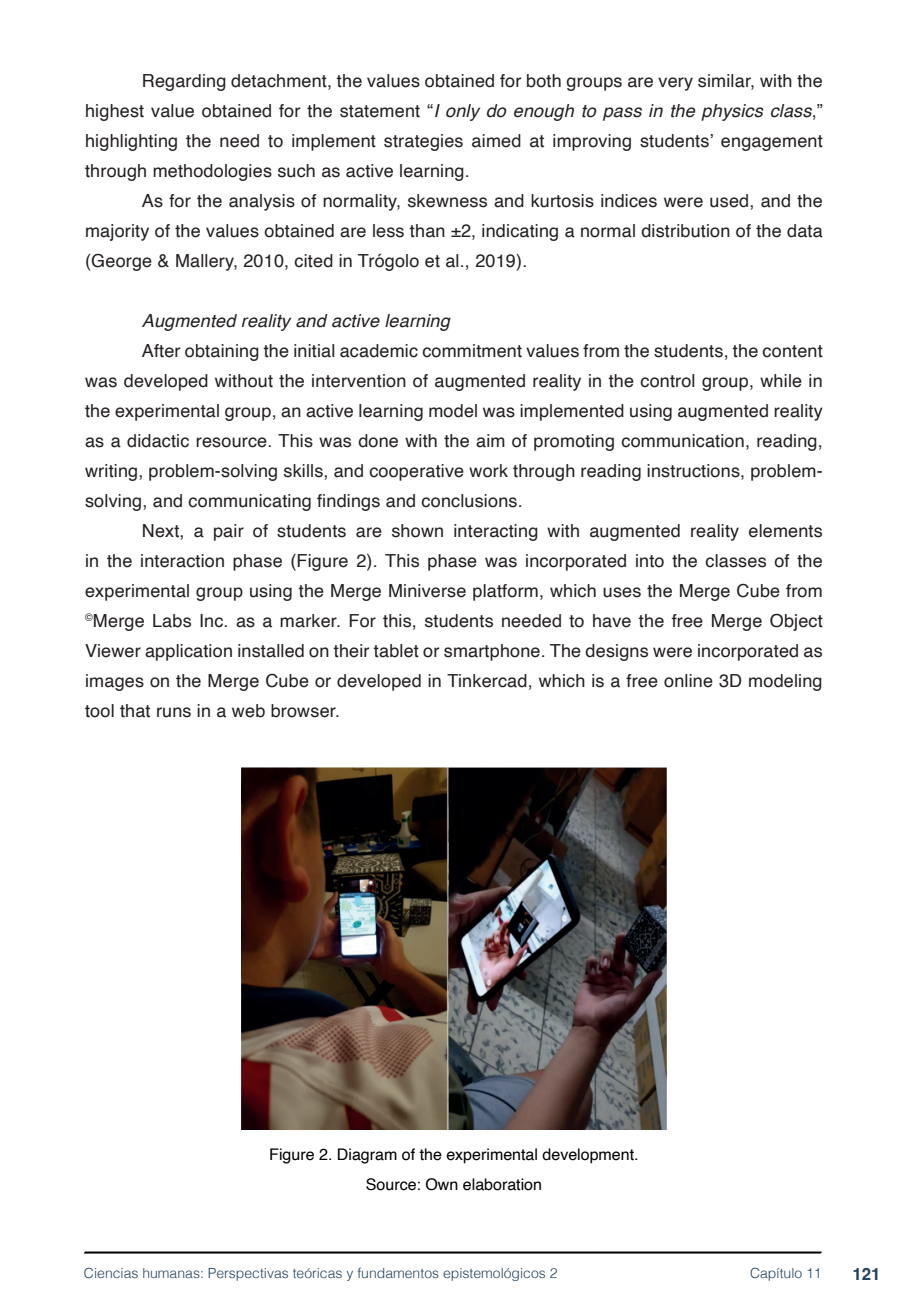
<style>
.page{position:relative;width:908px;height:1304px;background:#fff}
.page>*{position:absolute;margin:0;border:0;box-sizing:border-box;transform-origin:0 0}
.txt{font:18px/30px "Helvetica";letter-spacing:.01em;color:#231f20;text-align:justify}
.txt-2{font:italic 18px "Helvetica";letter-spacing:.01em;color:#231f20}
.t1{font:700 16.8px "Helvetica";color:#23445f}
.imagens_graf_tab{font:16px "Helvetica";color:#000}
.t2{font:300 14px "Helvetica";color:#23445f}
.s1{font-style:italic}
</style>
<div class="page">
<svg style="left:84px;top:1251px;width:737px;height:3px;background:#515151"></svg>
<img style="left:242px;top:767px;width:423px;height:362px">
<p class="txt" style="left:85px;top:66px;width:739px;text-indent:57px">Regarding detachment, the values obtained for both groups are very similar, with the highest value obtained for the statement “<span class="s1">I only do enough to pass in the physics class</span>,” highlighting the need to implement strategies aimed at improving students’ engagement through methodologies such as active learning.</p>
<p class="txt" style="left:85px;top:186px;width:738px;text-indent:57px">As for the analysis of normality, skewness and kurtosis indices were used, and the majority of the values obtained are less than ±2, indicating a normal distribution of the data (George &amp; Mallery, 2010, cited in Trógolo et al., 2019).</p>
<p class="txt-2" style="left:142px;top:307px;width:309px">Augmented reality and active learning</p>
<p class="txt" style="left:85px;top:336px;width:738px;text-indent:57px">After obtaining the initial academic commitment values from the students, the content was developed without the intervention of augmented reality in the control group, while in the experimental group, an active learning model was implemented using augmented reality as a didactic resource. This was done with the aim of promoting communication, reading, writing, problem-solving skills, and cooperative work through reading instructions, problem&shy;solving, and communicating findings and conclusions.</p>
<p class="txt" style="left:85px;top:516px;width:738px;text-indent:57px">Next, a pair of students are shown interacting with augmented reality elements in the interaction phase (Figure 2). This phase was incorporated into the classes of the experimental group using the Merge Miniverse platform, which uses the Merge Cube from <sup>©</sup>Merge Labs Inc. as a marker. For this, students needed to have the free Merge Object Viewer application installed on their tablet or smartphone. The designs were incorporated as images on the Merge Cube or developed in Tinkercad, which is a free online 3D modeling tool that runs in a web browser.</p>
<p class="imagens_graf_tab" style="left:269px;top:1142px;width:371px">Figure 2. Diagram of the experimental development.</p>
<p class="imagens_graf_tab" style="left:365px;top:1172px;width:178px">Source: Own elaboration</p>
<p class="t2" style="left:84px;top:1261px;width:475px">Ciencias humanas: Perspectivas teóricas y fundamentos epistemológicos 2</p>
<p class="t2" style="left:749px;top:1261px;width:73px">Capítulo 11</p>
<p class="t1" style="left:851px;top:1264px;width:30px">121</p>
</div>
